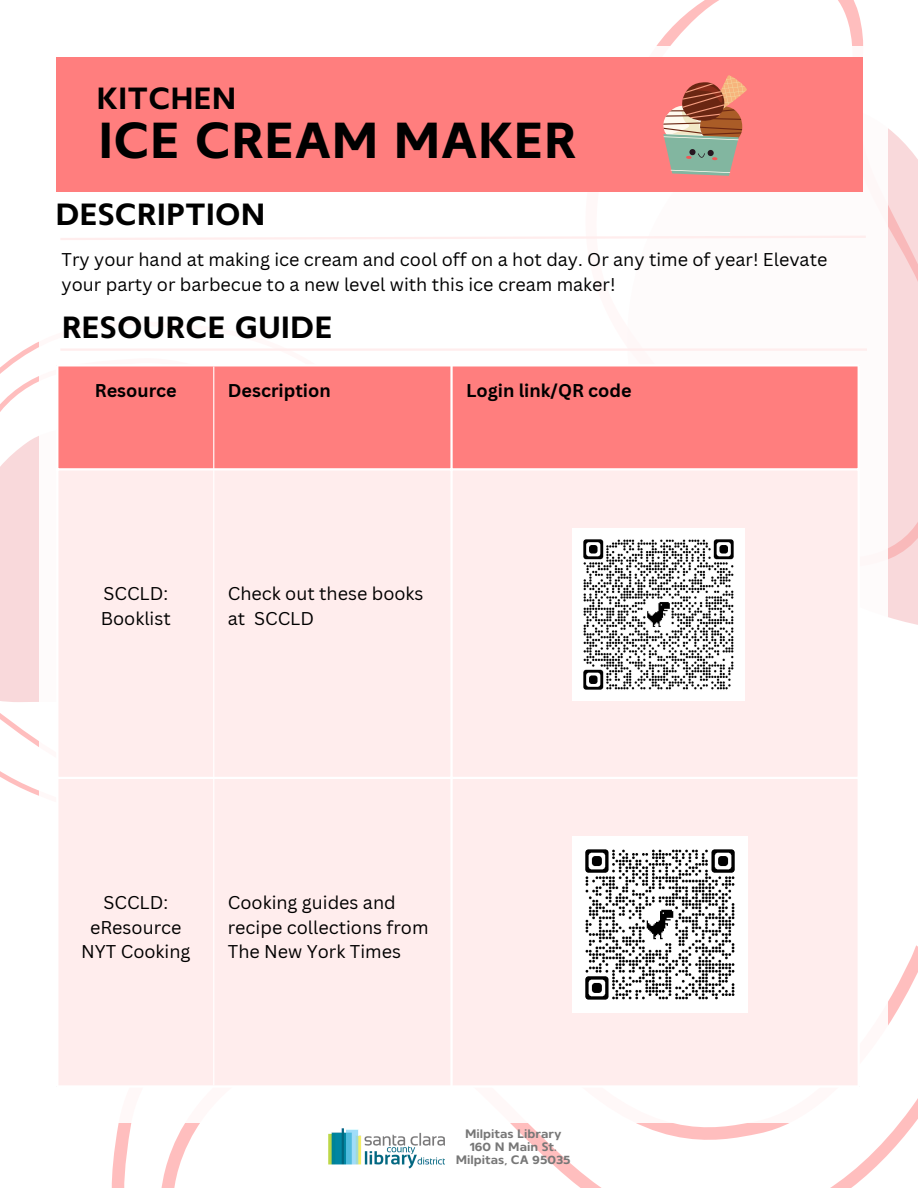
<style>
.page{position:relative;width:918px;height:1188px;background:#fff}
.page>*{position:absolute;margin:0;border:0;box-sizing:border-box;transform-origin:0 0}
.t1{font:700 49.5px "Mero Thai";color:#000}
.t2{font:700 30px "Mero Thai";color:#000}
.t3{font:18px/24.8px "Canva Sans";color:#000}
.t4{font:700 18px "Canva Sans";color:#000}
.t5{font:700 12px "Mero Thai";color:#777}
</style>
<div class="page">
<svg style="left:0;top:342px;width:39px;height:395px;fill:#f9d9db"></svg>
<svg style="left:656px;top:0;width:207px;height:46px"></svg>
<svg style="left:888px;top:128px;width:30px;height:497px;background:#f9d8da"></svg>
<svg style="left:111px;top:945px;width:807px;height:243px"></svg>
<div style="left:39px;top:46px;width:848px;height:1077px;background:#fff"></div>
<div style="left:56px;top:57px;width:806px;height:134px;background:#ff7e7e"></div>
<svg style="left:60px;top:236px;width:806px;height:4px"></svg>
<hr style="left:60px;top:348px;width:807px;height:3px;background:#ffeded">
<div style="left:58px;top:366px;width:800px;height:102px;background:#ff7e7e"></div>
<div style="left:59px;top:471px;width:799px;height:614px;background:#ffeded"></div>
<hr style="left:213px;top:366px;width:1px;height:719px;background:#fff">
<hr style="left:450px;top:366px;width:3px;height:719px;background:#fff">
<hr style="left:56px;top:777px;width:804px;height:2px;background:#fff">
<img style="left:320px;top:1123px;width:134px;height:54px">
<svg style="left:663px;top:75px;width:84px;height:101px"></svg>
<img style="left:572px;top:528px;width:172px;height:172px">
<img style="left:572px;top:837px;width:176px;height:175px">
<p class="t2" style="left:97px;top:86px;width:141px">KITCHEN</p>
<p class="t1" style="left:98px;top:121px;width:480px">ICE CREAM MAKER</p>
<p class="t2" style="left:56px;top:203px;width:211px">DESCRIPTION</p>
<p class="t3" style="left:62px;top:247px;width:767px">Try your hand at making ice cream and cool off on a hot day. Or any time of year! Elevate your party or barbecue to a new level with this ice cream maker!</p>
<p class="t2" style="left:62px;top:315px;width:273px">RESOURCE GUIDE</p>
<p class="t4" style="left:95px;top:378px;width:84px">Resource</p>
<p class="t4" style="left:228px;top:378px;width:104px">Description</p>
<p class="t4" style="left:466px;top:378px;width:167px">Login link/QR code</p>
<p class="t3" style="left:101px;top:581px;width:72px">SCCLD:<br>Booklist</p>
<p class="t3" style="left:228px;top:581px;width:197px">Check out these books at SCCLD</p>
<p class="t3" style="left:90px;top:890px;width:93px;text-align:center">SCCLD: eResource</p>
<p class="t3" style="left:81px;top:939px;width:111px">NYT Cooking</p>
<p class="t3" style="left:228px;top:890px;width:202px">Cooking guides and recipe collections from<br>The New York Times</p>
<p class="t5" style="left:465px;top:1129px;width:98px">Milpitas Library</p>
<p class="t5" style="left:470px;top:1142px;width:89px">160 N Main St.</p>
<p class="t5" style="left:456px;top:1155px;width:116px">Milpitas, CA 95035</p>
</div>
